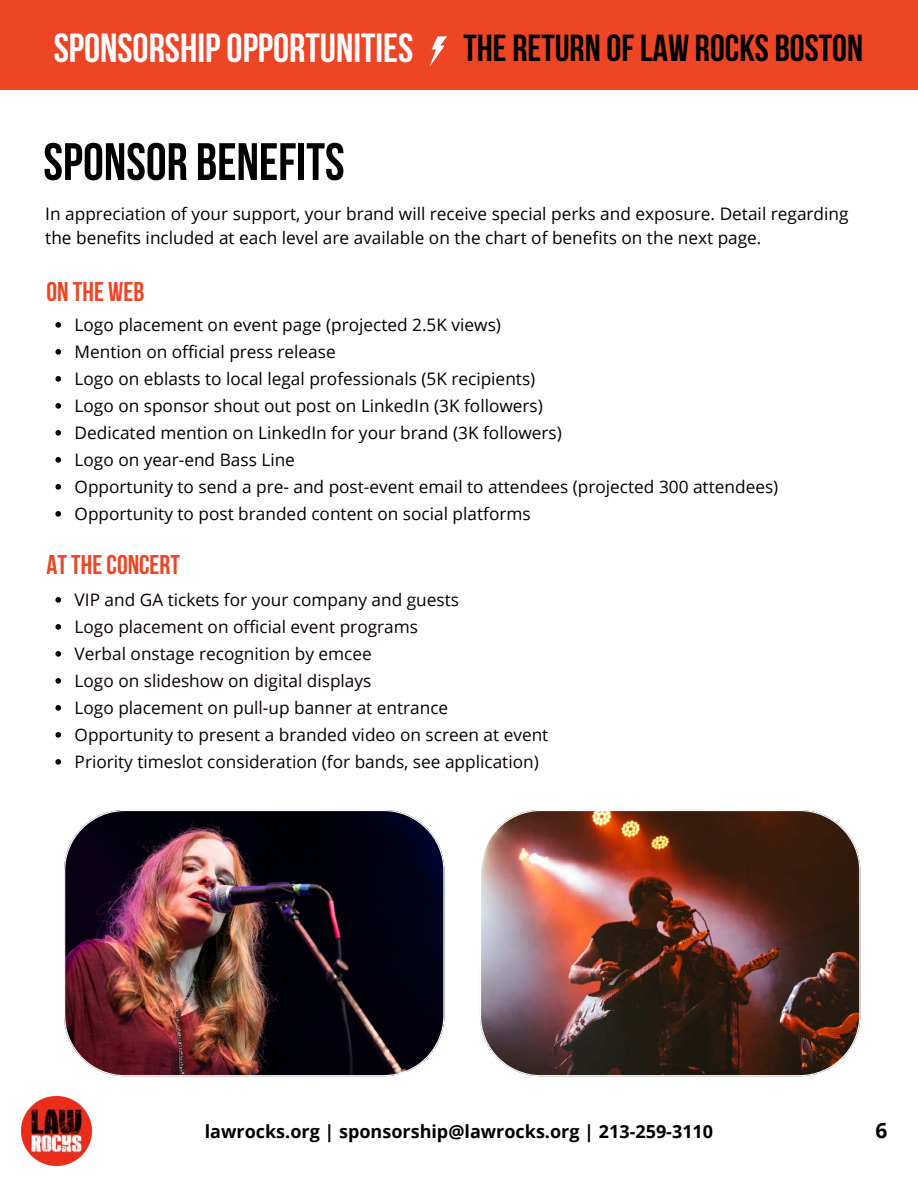
<style>
.page{position:relative;width:918px;height:1188px;background:#fff}
.page>*{position:absolute;margin:0;border:0;box-sizing:border-box;transform-origin:0 0}
.t1{font:700 52.5px "Bebas Neue";color:#000}
.t2{font:700 37.5px "Bebas Neue";color:#000}
.t3{font:700 27px "Bebas Neue";color:#ee4524}
.t4{font:700 21px "Open Sans";color:#000}
.t5{font:700 18px "Open Sans";color:#000}
.t6{font:17.25px/27px "Open Sans";color:#000}
.t7{font:17.25px/27px "Open Sans";color:#0a0100}
.s1{font-size:40.5px;color:#fff}
</style>
<div class="page">
<img style="left:22px;top:1096px;width:70px;height:70px">
<img style="left:64px;top:810px;width:380px;height:266px">
<img style="left:480px;top:810px;width:380px;height:266px">
<svg style="left:55px;top:597px;width:6px;height:6px"></svg>
<svg style="left:55px;top:624px;width:6px;height:6px"></svg>
<svg style="left:55px;top:651px;width:6px;height:6px"></svg>
<svg style="left:55px;top:678px;width:6px;height:6px"></svg>
<svg style="left:55px;top:705px;width:6px;height:6px"></svg>
<svg style="left:55px;top:732px;width:6px;height:6px"></svg>
<svg style="left:55px;top:759px;width:6px;height:6px"></svg>
<svg style="left:55px;top:322px;width:6px;height:6px"></svg>
<svg style="left:55px;top:349px;width:6px;height:6px"></svg>
<svg style="left:55px;top:376px;width:6px;height:6px"></svg>
<svg style="left:55px;top:403px;width:6px;height:6px"></svg>
<svg style="left:55px;top:430px;width:6px;height:6px"></svg>
<svg style="left:55px;top:457px;width:6px;height:6px"></svg>
<svg style="left:55px;top:484px;width:6px;height:6px"></svg>
<svg style="left:55px;top:511px;width:6px;height:6px"></svg>
<div style="left:0;top:0;width:918px;height:89px;background:#ee4524"></div>
<svg style="left:430px;top:36px;width:17px;height:30px"></svg>
<h2 class="t2" style="left:54px;top:33px;width:811px"><span class="s1">SPONSORSHIP OPPORTUNITIES</span> THE RETURN OF LAW ROCKS BOSTON</h2>
<h1 class="t1" style="left:43px;top:141px;width:303px">SPONSOR BENEFITS</h1>
<p class="t6" style="left:45px;top:202px;width:805px;line-height:23.7px">In appreciation of your support, your brand will receive special perks and exposure. Detail regarding the benefits included at each level are available on the chart of benefits on the next page.</p>
<h3 class="t3" style="left:47px;top:280px;width:99px">ON THE WEB</h3>
<p class="t6" style="left:75px;top:311px;width:705px">Logo placement on event page (projected 2.5K views)<br>Mention on official press release<br>Logo on eblasts to local legal professionals (5K recipients)<br>Logo on sponsor shout out post on LinkedIn (3K followers)<br>Dedicated mention on LinkedIn for your brand (3K followers)<br>Logo on year-end Bass Line<br>Opportunity to send a pre- and post-event email to attendees (projected 300 attendees)<br>Opportunity to post branded content on social platforms</p>
<h3 class="t3" style="left:47px;top:553px;width:135px">AT THE CONCERT</h3>
<p class="t7" style="left:75px;top:586px;width:475px">VIP and GA tickets for your company and guests<br>Logo placement on official event programs<br>Verbal onstage recognition by emcee<br>Logo on slideshow on digital displays<br>Logo placement on pull-up banner at entrance Opportunity to present a branded video on screen at event Priority timeslot consideration (for bands, see application)</p>
<p class="t5" style="left:205px;top:1119px;width:510px">lawrocks.org | sponsorship@lawrocks.org | 213-259-3110</p>
<p class="t4" style="left:875px;top:1116px;width:13px">6</p>
</div>
